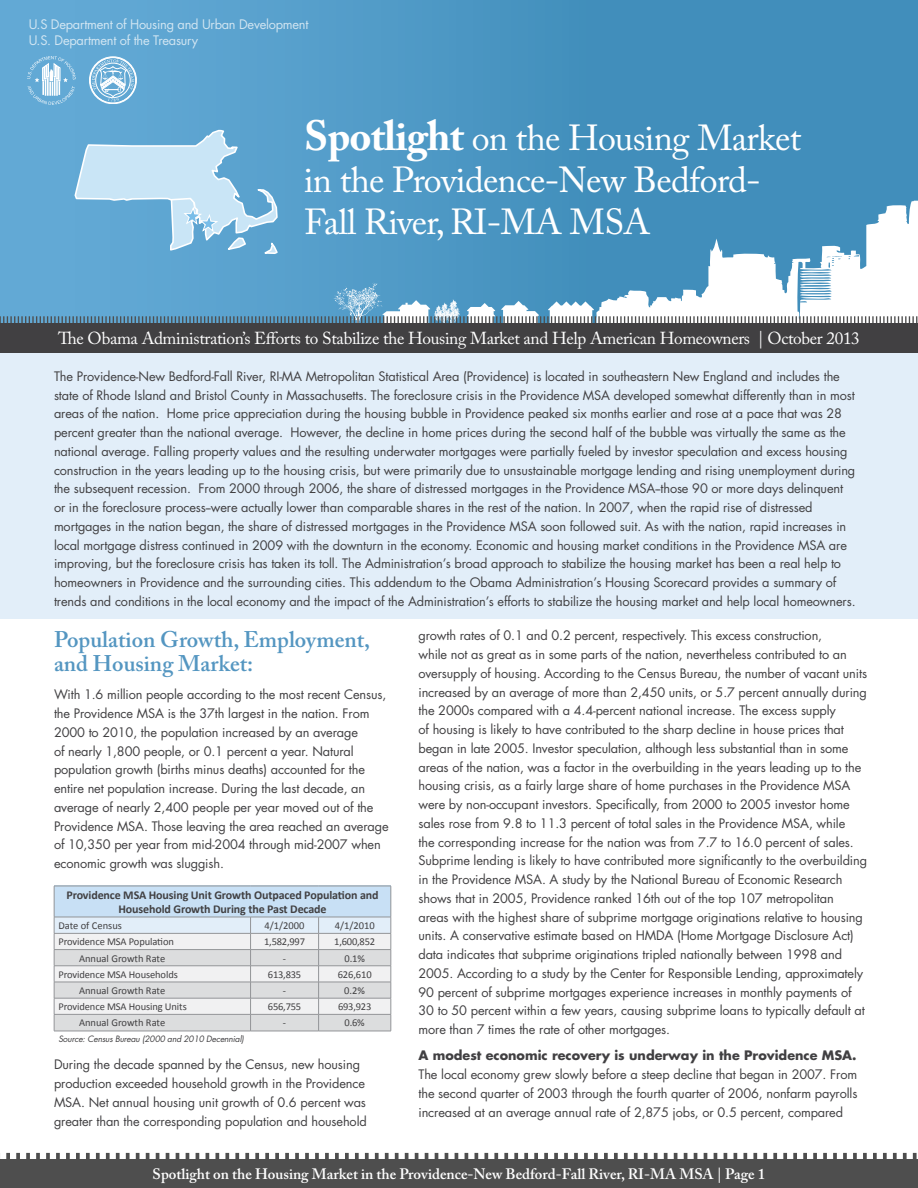
<style>
.page{position:relative;width:918px;height:1188px;background:#fff}
.page>*{position:absolute;margin:0;border:0;box-sizing:border-box;transform-origin:0 0}
.t1{font:36px/42px "Adobe Caslon Pro";letter-spacing:-.02em;color:#fff}
.Heading{font:600 22.5px/24px "Adobe Caslon Pro";color:#5496c1}
.t2{font:17.25px "Adobe Caslon Pro";letter-spacing:-.02em;color:#fff}
.t3{font:600 15px "Adobe Caslon Pro";color:#fff}
.t4{font:13.05px "Helvetica Neue";letter-spacing:.01em;color:#fff}
.t5{font:12.9px/15.5px "Futura";letter-spacing:-.02em;color:#fff}
.body_copy{font:12.75px/18.8px "Futura";letter-spacing:-.01em;color:#414042}
.body_copy-2{font:700 12px/13.5px "Calibri";letter-spacing:-.01em;color:#414042;text-align:center}
.body_copy-3{font:10.5px "Calibri";letter-spacing:-.01em;color:#414042}
.t6{font:italic 8.55px "Futura";letter-spacing:-.02em;color:#414042}
.s1{font-weight:700;font-size:42px}
.s2{font-weight:700}
</style>
<div class="page">
<div style="left:0;top:0;width:918px;height:353px;background:linear-gradient(to right,#64aad6,#3987b5)"></div>
<svg style="left:596px;top:201px;width:322px;height:81px;fill:#418ebb"></svg>
<svg style="left:0;top:282px;width:918px;height:41px"></svg>
<div style="left:0;top:323px;width:918px;height:30px;background:#414042"></div>
<svg style="left:27px;top:56px;width:49px;height:49px"></svg>
<div style="left:89px;top:57px;width:48px;height:47px;border:1px solid #fff;border-radius:50%"></div>
<div style="left:90px;top:57px;width:46px;height:46px;border:1px solid #fff;border-radius:50%"></div>
<svg style="left:92px;top:59px;width:42px;height:43px"></svg>
<svg style="left:6px;top:1152px;width:911px;height:7px"></svg>
<div style="left:0;top:1159px;width:918px;height:29px;background:#4e4e4e"></div>
<svg style="left:74px;top:129px;width:205px;height:126px"></svg>
<div style="left:0;top:353px;width:918px;height:266px;background:#e2eef9"></div>
<div style="left:54px;top:886px;width:337px;height:31px;background:#c8e0f5"></div>
<hr style="left:54px;top:886px;width:197px;height:1px;background:#939598">
<hr style="left:54px;top:886px;width:1px;height:31px;background:#939598">
<hr style="left:251px;top:886px;width:68px;height:1px;background:#939598">
<hr style="left:319px;top:886px;width:72px;height:1px;background:#939598">
<hr style="left:391px;top:886px;width:1px;height:31px;background:#939598">
<svg style="left:54px;top:917px;width:338px;height:114px"></svg>
<hr style="left:54px;top:933px;width:197px;height:1px;background:#939598">
<hr style="left:251px;top:933px;width:68px;height:1px;background:#939598">
<hr style="left:319px;top:933px;width:72px;height:1px;background:#939598">
<hr style="left:54px;top:966px;width:197px;height:1px;background:#939598">
<hr style="left:251px;top:966px;width:68px;height:1px;background:#939598">
<hr style="left:319px;top:966px;width:72px;height:1px;background:#939598">
<hr style="left:54px;top:982px;width:197px;height:1px;background:#939598">
<hr style="left:251px;top:982px;width:68px;height:1px;background:#939598">
<hr style="left:319px;top:982px;width:72px;height:1px;background:#939598">
<hr style="left:54px;top:998px;width:197px;height:1px;background:#939598">
<hr style="left:251px;top:998px;width:68px;height:1px;background:#939598">
<hr style="left:319px;top:998px;width:72px;height:1px;background:#939598">
<hr style="left:54px;top:1014px;width:197px;height:1px;background:#939598">
<hr style="left:251px;top:1014px;width:68px;height:1px;background:#939598">
<hr style="left:319px;top:1014px;width:72px;height:1px;background:#939598">
<hr style="left:54px;top:1031px;width:197px;height:1px;background:#939598">
<hr style="left:251px;top:1031px;width:68px;height:1px;background:#939598">
<hr style="left:319px;top:1031px;width:72px;height:1px;background:#939598">
<p class="t5" style="left:28px;top:17px;width:282px">U.S Department of Housing and Urban Development<br>U.S. Department of the Treasury</p>
<h1 class="t1" style="left:304px;top:116px;width:499px"><span class="s1">Spotlight</span> on the Housing Market in the Providence-New Bedford-<br>Fall River, RI-MA MSA</h1>
<h3 class="t2" style="left:58px;top:328px;width:803px">The Obama Administration’s Efforts to Stabilize the Housing Market and Help American Homeowners | October 2013</h3>
<p class="t4" style="left:159px;top:329px;width:599px">U.S. Department of Housing and Urban Development | Office of Policy Development and Research</p>
<p class="body_copy" style="left:54px;top:367px;width:803px">The Providence-New Bedford-Fall River, RI-MA Metropolitan Statistical Area (Providence) is located in southeastern New England and includes the state of Rhode Island and Bristol County in Massachusetts. The foreclosure crisis in the Providence MSA developed somewhat differently than in most areas of the nation. Home price appreciation during the housing bubble in Providence peaked six months earlier and rose at a pace that was 28 percent greater than the national average. However, the decline in home prices during the second half of the bubble was virtually the same as the national average. Falling property values and the resulting underwater mortgages were partially fueled by investor speculation and excess housing construction in the years leading up to the housing crisis, but were primarily due to unsustainable mortgage lending and rising unemployment during the subsequent recession. From 2000 through 2006, the share of distressed mortgages in the Providence MSA--those 90 or more days delinquent or in the foreclosure process--were actually lower than comparable shares in the rest of the nation. In 2007, when the rapid rise of distressed mortgages in the nation began, the share of distressed mortgages in the Providence MSA soon followed suit. As with the nation, rapid increases in local mortgage distress continued in 2009 with the downturn in the economy. Economic and housing market conditions in the Providence MSA are improving, but the foreclosure crisis has taken its toll. The Administration’s broad approach to stabilize the housing market has been a real help to homeowners in Providence and the surrounding cities. This addendum to the Obama Administration’s Housing Scorecard provides a summary of trends and conditions in the local economy and the impact of the Administration’s efforts to stabilize the housing market and help local homeowners.</p>
<p class="Heading" style="left:54px;top:627px;width:318px">Population Growth, Employment, and Housing Market:</p>
<p class="body_copy" style="left:54px;top:685px;width:336px">With 1.6 million people according to the most recent Census, the Providence MSA is the 37th largest in the nation. From 2000 to 2010, the population increased by an average<br>of nearly 1,800 people, or 0.1 percent a year. Natural population growth (births minus deaths) accounted for the entire net population increase. During the last decade, an average of nearly 2,400 people per year moved out of the Providence MSA. Those leaving the area reached an average of 10,350 per year from mid-2004 through mid-2007 when economic growth was sluggish.</p>
<p class="body_copy-2" style="left:66px;top:888px;width:314px">Providence MSA Housing Unit Growth Outpaced Population and<br>Household Growth During the Past Decade</p>
<p class="body_copy-3" style="left:58px;top:919px;width:65px">Date of Census</p>
<p class="body_copy-3" style="left:265px;top:919px;width:42px">4/1/2000</p>
<p class="body_copy-3" style="left:335px;top:919px;width:42px">4/1/2010</p>
<p class="body_copy-3" style="left:58px;top:935px;width:117px">Providence MSA Population</p>
<p class="body_copy-3" style="left:264px;top:935px;width:42px">1,582,997</p>
<p class="body_copy-3" style="left:334px;top:935px;width:42px">1,600,852</p>
<p class="body_copy-3" style="left:79px;top:952px;width:88px">Annual Growth Rate</p>
<p class="body_copy-3" style="left:283px;top:952px;width:5px">-</p>
<p class="body_copy-3" style="left:344px;top:952px;width:22px">0.1%</p>
<p class="body_copy-3" style="left:58px;top:968px;width:121px">Providence MSA Households</p>
<p class="body_copy-3" style="left:268px;top:968px;width:35px">613,835</p>
<p class="body_copy-3" style="left:338px;top:968px;width:35px">626,610</p>
<p class="body_copy-3" style="left:79px;top:984px;width:88px">Annual Growth Rate</p>
<p class="body_copy-3" style="left:283px;top:984px;width:5px">-</p>
<p class="body_copy-3" style="left:344px;top:984px;width:22px">0.2%</p>
<p class="body_copy-3" style="left:58px;top:1000px;width:130px">Providence MSA Housing Units</p>
<p class="body_copy-3" style="left:268px;top:1000px;width:35px">656,755</p>
<p class="body_copy-3" style="left:338px;top:1000px;width:35px">693,923</p>
<p class="body_copy-3" style="left:79px;top:1016px;width:88px">Annual Growth Rate</p>
<p class="body_copy-3" style="left:283px;top:1016px;width:5px">-</p>
<p class="body_copy-3" style="left:345px;top:1016px;width:22px">0.6%</p>
<p class="t6" style="left:58px;top:1033px;width:187px">Source: Census Bureau (2000 and 2010 Decennial)</p>
<p class="body_copy" style="left:54px;top:1055px;width:314px">During the decade spanned by the Census, new housing production exceeded household growth in the Providence MSA. Net annual housing unit growth of 0.6 percent was greater than the corresponding population and household</p>
<p class="body_copy" style="left:418px;top:626px;width:450px">growth rates of 0.1 and 0.2 percent, respectively. This excess construction,<br>while not as great as in some parts of the nation, nevertheless contributed to an oversupply of housing. According to the Census Bureau, the number of vacant units increased by an average of more than 2,450 units, or 5.7 percent annually during the 2000s compared with a 4.4-percent national increase. The excess supply<br>of housing is likely to have contributed to the sharp decline in house prices that began in late 2005. Investor speculation, although less substantial than in some areas of the nation, was a factor in the overbuilding in the years leading up to the housing crisis, as a fairly large share of home purchases in the Providence MSA were by non-occupant investors. Specifically, from 2000 to 2005 investor home sales rose from 9.8 to 11.3 percent of total sales in the Providence MSA, while<br>the corresponding increase for the nation was from 7.7 to 16.0 percent of sales.<br>Subprime lending is likely to have contributed more significantly to the overbuilding in the Providence MSA. A study by the National Bureau of Economic Research shows that in 2005, Providence ranked 16th out of the top 107 metropolitan areas with the highest share of subprime mortgage originations relative to housing units. A conservative estimate based on HMDA (Home Mortgage Disclosure Act) data indicates that subprime originations tripled nationally between 1998 and 2005. According to a study by the Center for Responsible Lending, approximately 90 percent of subprime mortgages experience increases in monthly payments of 30 to 50 percent within a few years, causing subprime loans to typically default at more than 7 times the rate of other mortgages.</p>
<p class="body_copy" style="left:418px;top:1046px;width:440px;text-align:justify"><span class="s2">A modest economic recovery is underway in the Providence MSA.<br></span>The local economy grew slowly before a steep decline that began in 2007. From the second quarter of 2003 through the fourth quarter of 2006, nonfarm payrolls increased at an average annual rate of 2,875 jobs, or 0.5 percent, compared</p>
<p class="t3" style="left:153px;top:1165px;width:614px">Spotlight on the Housing Market in the Providence-New Bedford-Fall River, RI-MA MSA | Page 1</p>
</div>
